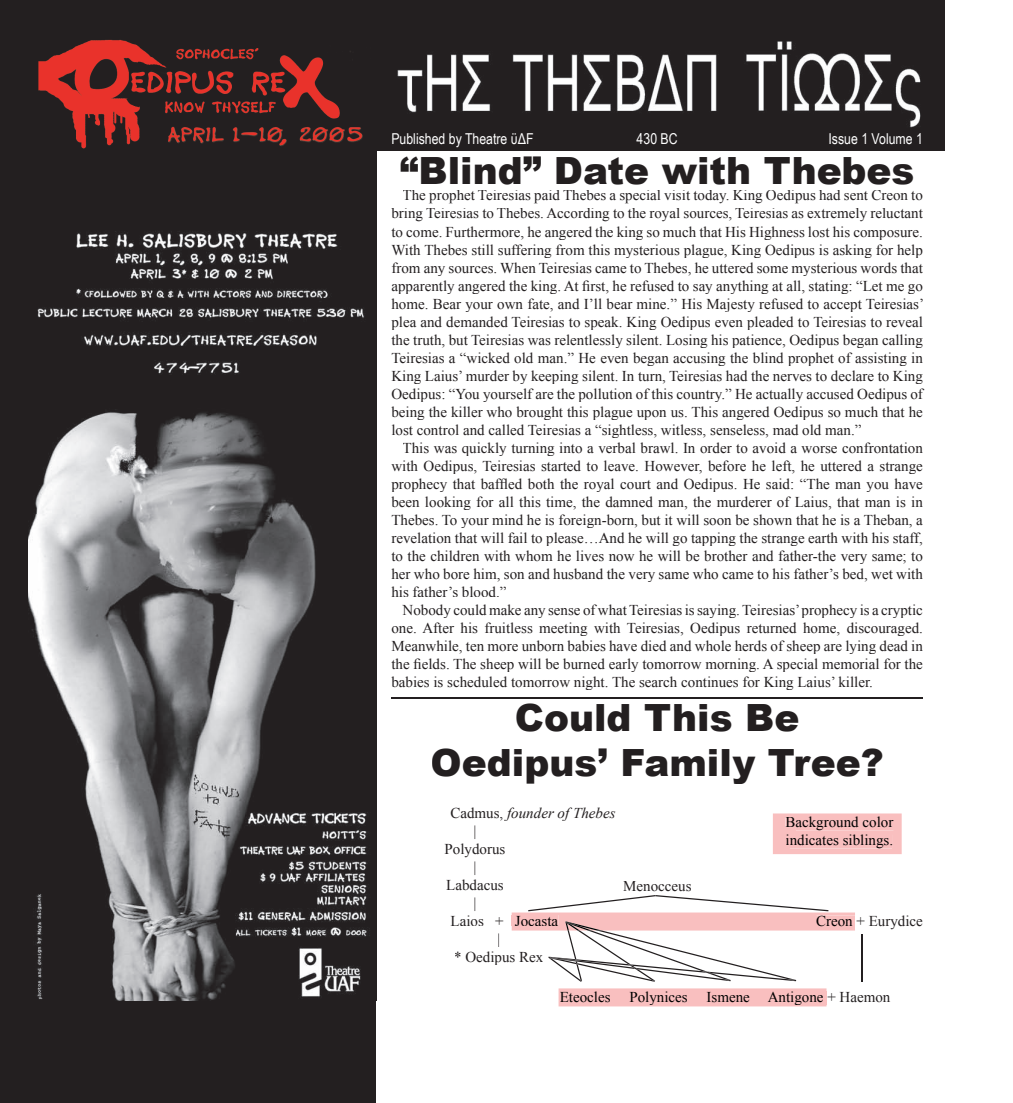
<style>
.page{position:relative;width:1013px;height:1103px;background:#fff}
.page>*{position:absolute;margin:0;border:0;box-sizing:border-box;transform-origin:0 0}
.t1{font:900 37.5px/45px "Arial";color:#231f20;text-align:center}
.t2{font:15px/18px "Times New Roman";color:#231f20;text-align:justify}
.t3{font:15px "Arial Narrow";color:#fff}
.t4{font:15px/18px "Times New Roman";color:#000}
.t5{font:italic 15px "Times New Roman";color:#231f20}
.s1{font-style:normal}
</style>
<div class="page">
<svg style="left:558px;top:988px;width:268px;height:18px"></svg>
<div style="left:365px;top:0;width:579px;height:151px;background:#231f20"></div>
<div style="left:0;top:0;width:376px;height:1102px;background:#231f20"></div>
<img style="left:397px;top:41px;width:524px;height:87px">
<hr style="left:391px;top:697px;width:531px;height:1px;background:#231f20">
<div style="left:560px;top:991px;width:266px;height:13px;background:#f9bfbf"></div>
<hr style="left:861px;top:934px;width:1px;height:47px;background:#231f20">
<svg style="left:511px;top:895px;width:344px;height:86px"></svg>
<svg style="left:773px;top:813px;width:128px;height:41px;background:#f9c0c0"></svg>
<div style="left:789px;top:834px;width:103px;height:14px;background:#f9bfbf"></div>
<img style="left:29px;top:231px;width:339px;height:769px">
<img style="left:38px;top:39px;width:325px;height:110px">
<p class="t3" style="left:391px;top:128px;width:144px">Published by Theatre ϋΔF</p>
<p class="t3" style="left:636px;top:128px;width:43px">430 BC</p>
<p class="t3" style="left:828px;top:128px;width:96px">Issue 1 Volume 1</p>
<h1 class="t1" style="left:400px;top:147px;width:516px">“Blind” Date with Thebes</h1>
<p class="t2" style="left:391px;top:186px;width:534px;text-indent:11px">The prophet Teiresias paid Thebes a special visit today. King Oedipus had sent Creon to bring Teiresias to Thebes. According to the royal sources, Teiresias as extremely reluctant to come. Furthermore, he angered the king so much that His Highness lost his composure.<br>With Thebes still suffering from this mysterious plague, King Oedipus is asking for help from any sources. When Teiresias came to Thebes, he uttered some mysterious words that apparently angered the king. At first, he refused to say anything at all, stating: “Let me go home. Bear your own fate, and I’ll bear mine.” His Majesty refused to accept Teiresias’ plea and demanded Teiresias to speak. King Oedipus even pleaded to Teiresias to reveal the truth, but Teiresias was relentlessly silent. Losing his patience, Oedipus began calling Teiresias a “wicked old man.” He even began accusing the blind prophet of assisting in King Laius’ murder by keeping silent. In turn, Teiresias had the nerves to declare to King Oedipus: “You yourself are the pollution of this country.” He actually accused Oedipus of being the killer who brought this plague upon us. This angered Oedipus so much that he lost control and called Teiresias a “sightless, witless, senseless, mad old man.”</p>
<p class="t2" style="left:391px;top:438px;width:533px;text-indent:11px">This was quickly turning into a verbal brawl. In order to avoid a worse confrontation with Oedipus, Teiresias started to leave. However, before he left, he uttered a strange prophecy that baffled both the royal court and Oedipus. He said: “The man you have been looking for all this time, the damned man, the murderer of Laius, that man is in Thebes. To your mind he is foreign-born, but it will soon be shown that he is a Theban, a revelation that will fail to please…And he will go tapping the strange earth with his staff, to the children with whom he lives now he will be brother and father-the very same; to her who bore him, son and husband the very same who came to his father’s bed, wet with his father’s blood.”</p>
<p class="t2" style="left:391px;top:600px;width:533px;text-indent:11px">Nobody could make any sense of what Teiresias is saying. Teiresias’ prophecy is a cryptic one. After his fruitless meeting with Teiresias, Oedipus returned home, discouraged.<br>Meanwhile, ten more unborn babies have died and whole herds of sheep are lying dead in the fields. The sheep will be burned early tomorrow morning. A special memorial for the babies is scheduled tomorrow night. The search continues for King Laius’ killer.</p>
<h1 class="t1" style="left:430px;top:693px;width:454px">Could This Be<br>Oedipus’ Family Tree?</h1>
<p class="t5" style="left:450px;top:802px;width:167px"><span class="s1">Cadmus,</span> founder of Thebes</p>
<p class="t2" style="left:473px;top:821px;width:4px">|</p>
<p class="t2" style="left:444px;top:839px;width:62px">Polydorus</p>
<p class="t2" style="left:473px;top:857px;width:4px">|</p>
<p class="t2" style="left:446px;top:875px;width:59px">Labdacus</p>
<p class="t2" style="left:473px;top:893px;width:4px">|</p>
<p class="t2" style="left:450px;top:911px;width:109px">Laios + Jocasta</p>
<p class="t2" style="left:497px;top:929px;width:5px">|</p>
<p class="t2" style="left:454px;top:947px;width:91px">* Oedipus Rex</p>
<p class="t4" style="left:785px;top:812px;width:109px">Background color indicates siblings.</p>
<p class="t2" style="left:623px;top:877px;width:70px">Menocceus</p>
<p class="t2" style="left:816px;top:911px;width:108px">Creon + Eurydice</p>
<p class="t2" style="left:560px;top:987px;width:129px">Eteocles Polynices</p>
<p class="t2" style="left:706px;top:987px;width:185px">Ismene Antigone + Haemon</p>
</div>
